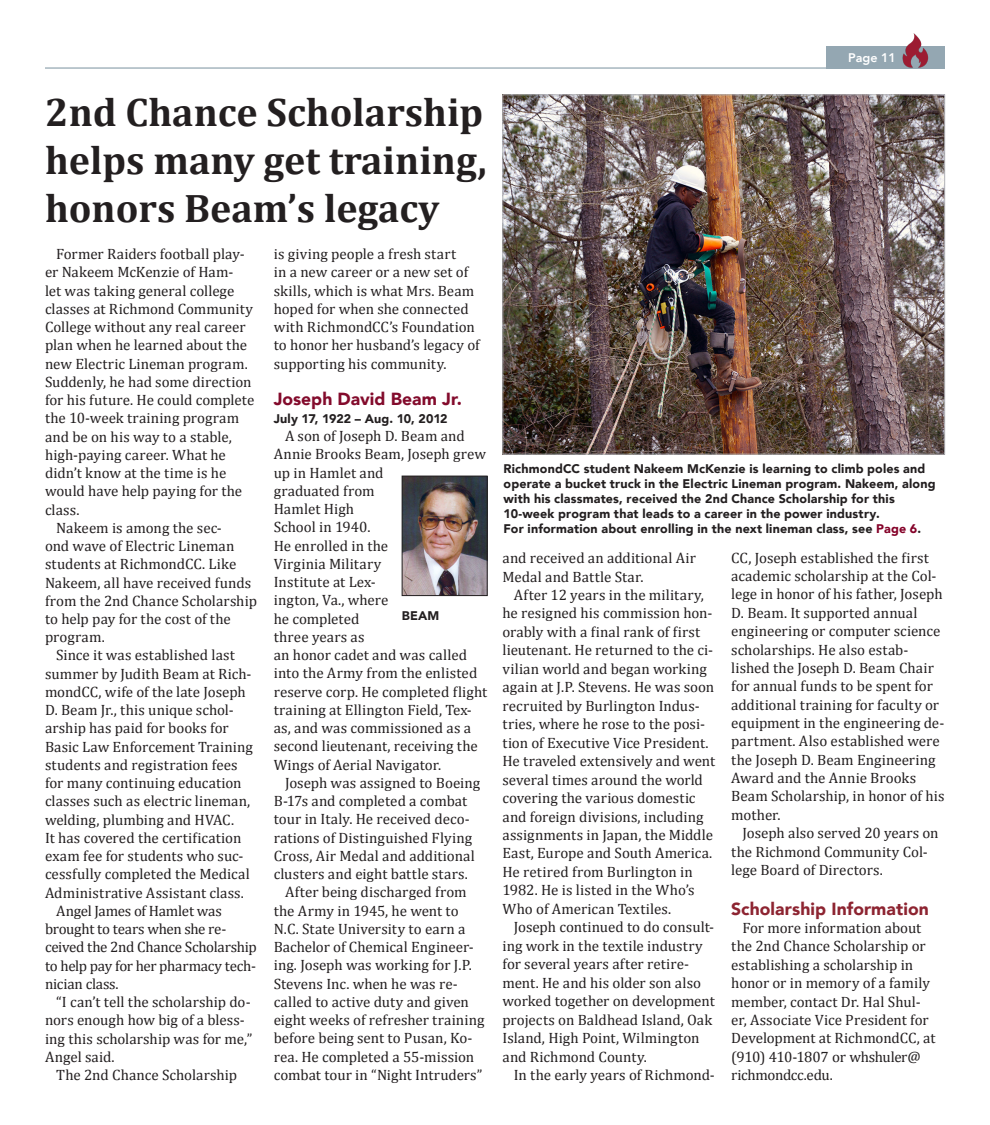
<style>
.page{position:relative;width:990px;height:1125px;background:#fff}
.page>*{position:absolute;margin:0;border:0;box-sizing:border-box;transform-origin:0 0}
.Headline_1{font:700 40px/48px "Cambria";color:#231f20}
.Body_Subhead{font:900 17.5px "Avenir";letter-spacing:.005em;color:#8d2431}
.Body_Subhead-2{font:900 17.5px "Avenir";color:#830b2c}
.t1{font:15px/18.2px "Cambria";color:#231f20}
.t2{font:15px/18.2px "Cambria";letter-spacing:-.02em;color:#231f20}
.Photo_Cutline{font:900 12.5px/15px "Avenir";letter-spacing:.015em;color:#231f20}
.t3{font:800 12.5px "Avenir";color:#fff}
.s1{color:#840128}
</style>
<div class="page">
<div style="left:826px;top:46px;width:119px;height:23px;background:#94a7b2"></div>
<img style="left:902px;top:33px;width:27px;height:35px">
<hr style="left:45px;top:67px;width:794px;height:2px;background:#94a7b2">
<img style="left:504px;top:96px;width:439px;height:356px">
<div style="left:502px;top:94px;width:443px;height:360px;border:1px solid #b2b3b7"></div>
<img style="left:404px;top:478px;width:82px;height:116px">
<div style="left:402px;top:476px;width:86px;height:120px;border:1px solid #231f20"></div>
<p class="Headline_1" style="left:45px;top:87px;width:443px">2nd Chance Scholarship helps many get training,</p>
<p class="Headline_1" style="left:45px;top:183px;width:396px">honors Beam’s legacy</p>
<p class="t1" style="left:45px;top:245px;width:211px;text-indent:11px">Former Raiders football play&shy;er Nakeem McKenzie of Ham-<br>let was taking general college classes at Richmond Community<br>College without any real career plan when he learned about the new Electric Lineman program.<br>Suddenly, he had some direction for his future. He could complete the 10-week training program and be on his way to a stable, high-paying career. What he didn’t know at the time is he would have help paying for the class.</p>
<p class="t1" style="left:45px;top:518px;width:214px;text-indent:11px">Nakeem is among the sec-<br>ond wave of Electric Lineman students at RichmondCC. Like<br>Nakeem, all have received funds from the 2nd Chance Scholarship to help pay for the cost of the program.</p>
<p class="t1" style="left:45px;top:646px;width:210px;text-indent:11px">Since it was established last summer by Judith Beam at Rich&shy;mondCC, wife of the late Joseph<br>D. Beam Jr., this unique schol&shy;arship has paid for books for<br>Basic Law Enforcement Training students and registration fees for many continuing education classes such as electric lineman, welding, plumbing and HVAC.<br>It has covered the certification exam fee for students who suc&shy;cessfully completed the Medical<br>Administrative Assistant class.</p>
<p class="t2" style="left:45px;top:902px;width:213px;text-indent:11px">Angel James of Hamlet was brought to tears when she re&shy;ceived the 2nd Chance Scholarship to help pay for her pharmacy tech&shy;nician class.</p>
<p class="t1" style="left:45px;top:993px;width:209px;text-indent:11px">“I can’t tell the scholarship do&shy;nors enough how big of a bless&shy;ing this scholarship was for me,”<br>Angel said.</p>
<p class="t1" style="left:56px;top:1066px;width:182px">The 2nd Chance Scholarship</p>
<p class="t1" style="left:274px;top:245px;width:207px">is giving people a fresh start<br>in a new career or a new set of skills, which is what Mrs. Beam hoped for when she connected with RichmondCC’s Foundation to honor her husband’s legacy of supporting his community.</p>
<p class="Body_Subhead-2" style="left:274px;top:384px;width:190px">Joseph David Beam Jr.</p>
<p class="Photo_Cutline" style="left:274px;top:411px;width:175px">July 17, 1922 – Aug. 10, 2012</p>
<p class="t1" style="left:274px;top:427px;width:215px;text-indent:11px">A son of Joseph D. Beam and<br>Annie Brooks Beam, Joseph grew up in Hamlet and<br>graduated from<br>Hamlet High<br>School in 1940.<br>He enrolled in the<br>Virginia Military<br>Institute at Lex-<br>ington, Va., where<br>he completed<br>three years as<br>an honor cadet and was called into the Army from the enlisted reserve corp. He completed flight training at Ellington Field, Tex&shy;as, and was commissioned as a second lieutenant, receiving the<br>Wings of Aerial Navigator.</p>
<p class="t1" style="left:274px;top:774px;width:208px;text-indent:11px">Joseph was assigned to Boeing<br>B-17s and completed a combat tour in Italy. He received deco&shy;rations of Distinguished Flying<br>Cross, Air Medal and additional clusters and eight battle stars.</p>
<p class="t1" style="left:274px;top:883px;width:212px;text-indent:11px">After being discharged from the Army in 1945, he went to<br>N.C. State University to earn a<br>Bachelor of Chemical Engineer&shy;ing. Joseph was working for J.P.<br>Stevens Inc. when he was re&shy;called to active duty and given eight weeks of refresher training before being sent to Pusan, Ko&shy;rea. He completed a 55-mission combat tour in “Night Intruders”</p>
<p class="Photo_Cutline" style="left:402px;top:607px;width:39px">BEAM</p>
<p class="t3" style="left:848px;top:48px;width:49px">Page 11</p>
<p class="Photo_Cutline" style="left:504px;top:461px;width:433px">RichmondCC student Nakeem McKenzie is learning to climb poles and operate a bucket truck in the Electric Lineman program. Nakeem, along with his classmates, received the 2nd Chance Scholarship for this 10-week program that leads to a career in the power industry.<br>For information about enrolling in the next lineman class, see <span class="s1">Page 6</span>.</p>
<p class="t1" style="left:502px;top:549px;width:195px">and received an additional Air<br>Medal and Battle Star.</p>
<p class="t1" style="left:502px;top:586px;width:214px;text-indent:11px">After 12 years in the military, he resigned his commission hon&shy;orably with a final rank of first lieutenant. He returned to the ci&shy;vilian world and began working again at J.P. Stevens. He was soon recruited by Burlington Indus&shy;tries, where he rose to the posi&shy;tion of Executive Vice President.<br>He traveled extensively and went several times around the world covering the various domestic and foreign divisions, including assignments in Japan, the Middle<br>East, Europe and South America.<br>He retired from Burlington in<br>1982. He is listed in the Who’s<br>Who of American Textiles.</p>
<p class="t1" style="left:502px;top:918px;width:214px;text-indent:11px">Joseph continued to do consult&shy;ing work in the textile industry for several years after retire&shy;ment. He and his older son also worked together on development projects on Baldhead Island, Oak<br>Island, High Point, Wilmington and Richmond County.</p>
<p class="t1" style="left:514px;top:1066px;width:203px">In the early years of Richmond-</p>
<p class="t1" style="left:731px;top:548px;width:215px">CC, Joseph established the first academic scholarship at the Col&shy;lege in honor of his father, Joseph<br>D. Beam. It supported annual engineering or computer science scholarships. He also estab&shy;lished the Joseph D. Beam Chair for annual funds to be spent for additional training for faculty or equipment in the engineering de&shy;partment. Also established were the Joseph D. Beam Engineering<br>Award and the Annie Brooks<br>Beam Scholarship, in honor of his mother.</p>
<p class="t1" style="left:731px;top:824px;width:209px;text-indent:11px">Joseph also served 20 years on the Richmond Community Col&shy;lege Board of Directors.</p>
<p class="Body_Subhead" style="left:731px;top:894px;width:199px">Scholarship Information</p>
<p class="t1" style="left:731px;top:919px;width:206px;text-indent:11px">For more information about the 2nd Chance Scholarship or establishing a scholarship in honor or in memory of a family member, contact Dr. Hal Shul&shy;er, Associate Vice President for<br>Development at RichmondCC, at (910) 410-1807 or whshuler@ richmondcc.edu.</p>
</div>
